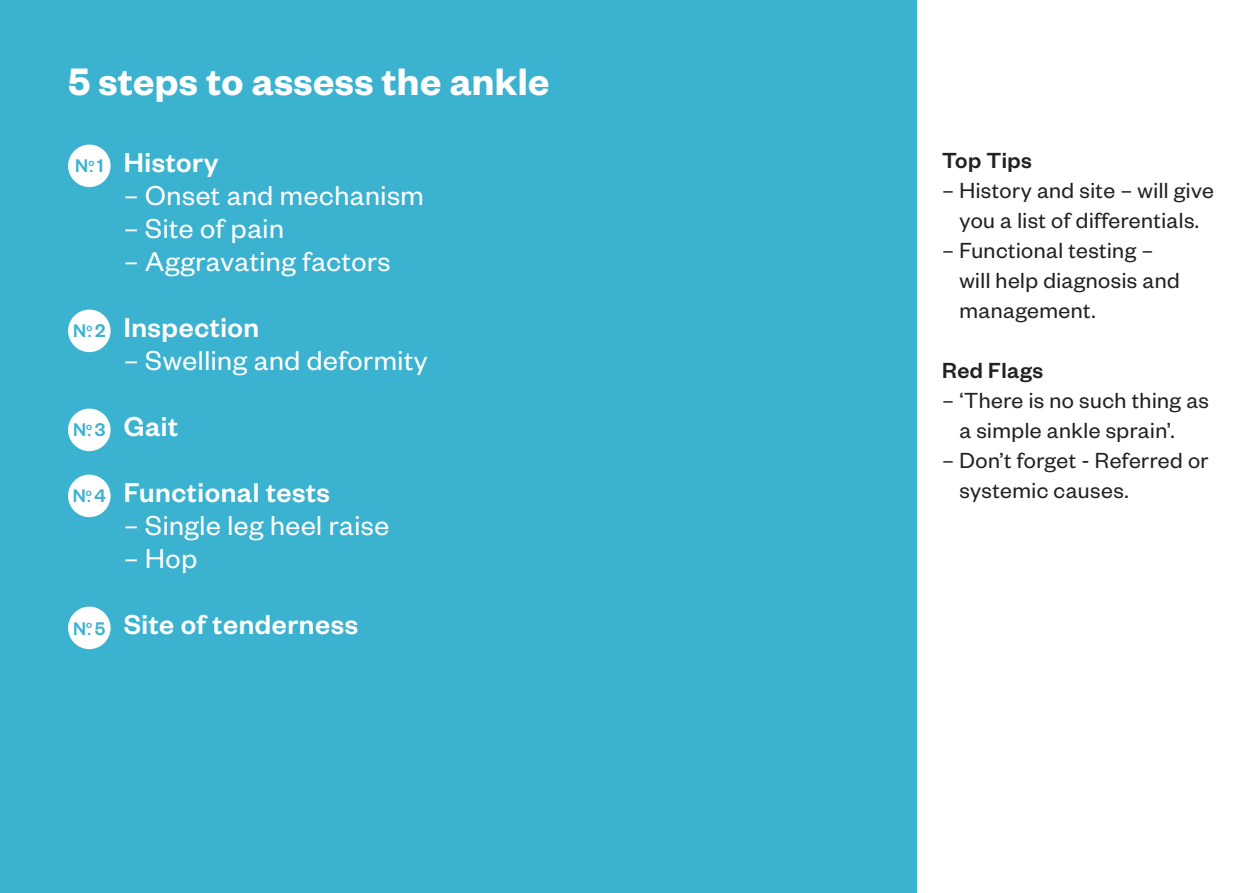
<style>
.page{position:relative;width:1259px;height:893px;background:#fff}
.page>*{position:absolute;margin:0;border:0;box-sizing:border-box;transform-origin:0 0}
.t1{font:600 42px "Founders Grotesk";letter-spacing:.01em;color:#fff}
.t2{font:30px "Founders Grotesk";letter-spacing:.02em;color:#fff}
.t3{font:500 30px "Founders Grotesk";letter-spacing:.02em;color:#fff}
.t4{font:24px/30px "Founders Grotesk";letter-spacing:.02em;color:#222}
.t5{font:500 24px "Founders Grotesk";letter-spacing:.02em;color:#222}
.t6{font:500 20.1px "Founders Grotesk";color:#3bb2d0}
.s1{font-size:15.6px}
</style>
<div class="page">
<div style="left:0;top:0;width:916px;height:893px;background:#3bb2d0"></div>
<div style="left:68px;top:145px;width:43px;height:42px;background:#fff;border-radius:50%"></div>
<div style="left:68px;top:310px;width:43px;height:42px;background:#fff;border-radius:50%"></div>
<div style="left:68px;top:475px;width:43px;height:42px;background:#fff;border-radius:50%"></div>
<div style="left:68px;top:607px;width:43px;height:42px;background:#fff;border-radius:50%"></div>
<div style="left:68px;top:409px;width:43px;height:42px;background:#fff;border-radius:50%"></div>
<h1 class="t1" style="left:68px;top:55px;width:483px">5 steps to assess the ankle</h1>
<p class="t6" style="left:75px;top:153px;width:30px">N<sup>o</sup><span class="s1">.</span> 1</p>
<p class="t6" style="left:73px;top:318px;width:34px">N<sup>o</sup><span class="s1">.</span> 2</p>
<p class="t6" style="left:73px;top:417px;width:34px">N<sup>o</sup><span class="s1">.</span> 3</p>
<p class="t6" style="left:73px;top:483px;width:35px">N<sup>o</sup><span class="s1">.</span> 4</p>
<p class="t6" style="left:73px;top:615px;width:34px">N<sup>o</sup><span class="s1">.</span> 5</p>
<p class="t3" style="left:124px;top:144px;width:96px">History</p>
<p class="t2" style="left:124px;top:177px;width:302px">– Onset and mechanism</p>
<p class="t2" style="left:124px;top:210px;width:162px">– Site of pain</p>
<p class="t2" style="left:124px;top:243px;width:268px">– Aggravating factors</p>
<p class="t3" style="left:124px;top:309px;width:137px">Inspection</p>
<p class="t2" style="left:124px;top:342px;width:305px">– Swelling and deformity</p>
<p class="t3" style="left:124px;top:408px;width:56px">Gait</p>
<p class="t3" style="left:124px;top:474px;width:208px">Functional tests</p>
<p class="t2" style="left:124px;top:507px;width:267px">– Single leg heel raise</p>
<p class="t2" style="left:124px;top:540px;width:75px">– Hop</p>
<p class="t3" style="left:124px;top:606px;width:236px">Site of tenderness</p>
<p class="t5" style="left:942px;top:146px;width:91px">Top Tips</p>
<p class="t4" style="left:942px;top:174px;width:273px;text-align:center">– History and site – will give you a list of differentials.</p>
<p class="t4" style="left:959px;top:234px;width:222px;text-indent:-17px">– Functional testing – will help diagnosis and management.</p>
<p class="t5" style="left:942px;top:356px;width:102px">Red Flags</p>
<p class="t4" style="left:959px;top:384px;width:251px;text-indent:-17px">– ‘There is no such thing as a simple ankle sprain’.</p>
<p class="t4" style="left:959px;top:444px;width:251px;text-indent:-17px">– Don’t forget - Referred or systemic causes.</p>
</div>
